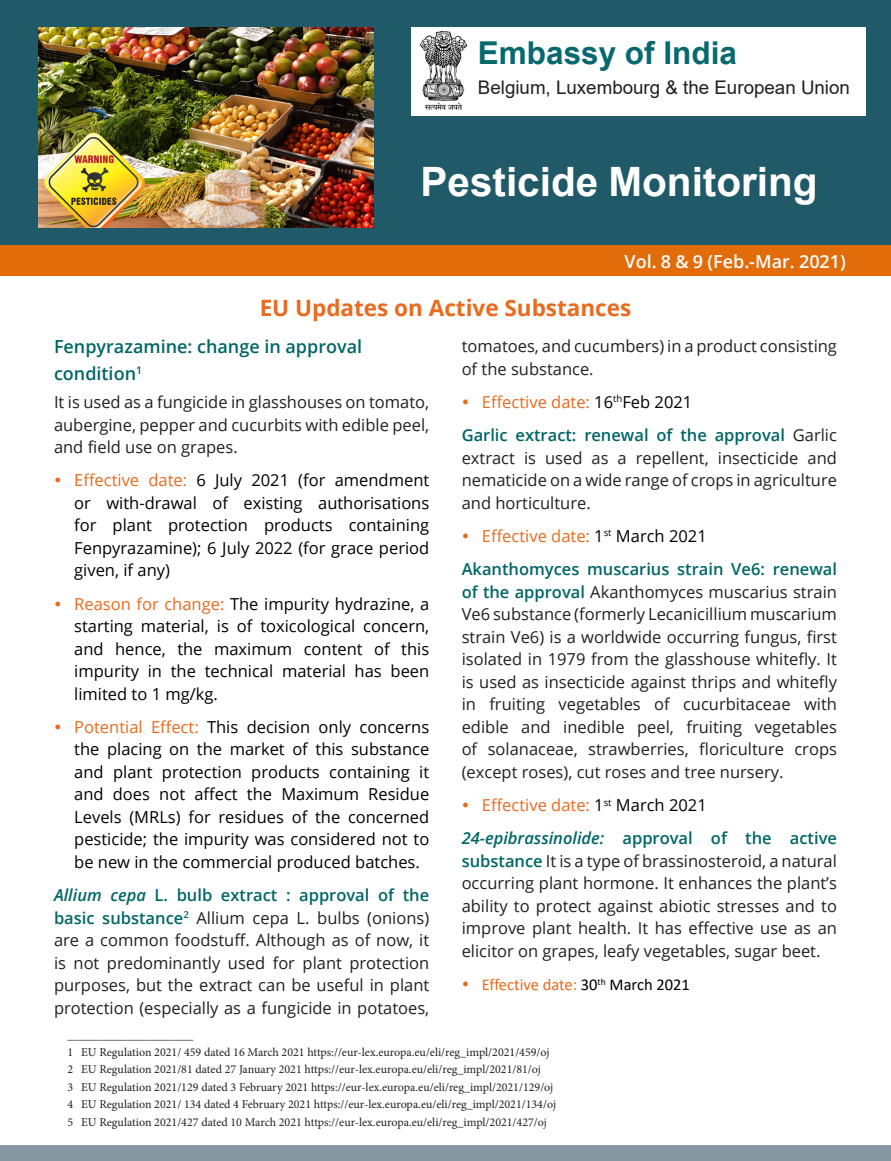
<style>
.page{position:relative;width:891px;height:1161px;background:#fff}
.page>*{position:absolute;margin:0;border:0;box-sizing:border-box;transform-origin:0 0}
.t1{font:700 40.5px "Arial";color:#fff}
.Heading{font:700 31.5px "Arial";color:#06696e}
.Main_Heading{font:700 22.5px "Open Sans";color:#e86b1f}
.t2{font:18.75px "Arial";color:#231f20}
.Heading-2{font:600 18px/27px "Open Sans";color:#066}
.t3{font:600 18px "Open Sans";color:#fff}
.Body_Text{font:16.5px/22.5px "Open Sans";color:#231f20;text-align:justify}
.t4{font:16.5px/22.5px "Open Sans";color:#000;text-align:justify}
.t5{font:16.5px "Open Sans";color:#e86b1f}
.t6{font:16.5px "Calibri";color:#e86b1f}
.Footnote{font:12px "Minion Pro";color:#231f20}
.s1{color:#e86b1f}
.s2{font-weight:600;font-style:italic;color:#066}
.s3{font-weight:600;color:#066}
.s4{color:#000}
</style>
<div class="page">
<div style="left:0;top:1145px;width:891px;height:16px;background:#8598a2"></div>
<div style="left:0;top:58px;width:891px;height:218px;background:#e36c0a"></div>
<div style="left:0;top:0;width:891px;height:245px;background:#205a68"></div>
<img style="left:38px;top:27px;width:336px;height:201px">
<div style="left:411px;top:27px;width:455px;height:89px;background:#fff"></div>
<img style="left:421px;top:32px;width:46px;height:78px">
<p class="Heading" style="left:478px;top:31px;width:261px">Embassy of India</p>
<p class="t2" style="left:478px;top:75px;width:374px">Belgium, Luxembourg &amp; the European Union</p>
<p class="t1" style="left:421px;top:154px;width:399px">Pesticide Monitoring</p>
<p class="t3" style="left:625px;top:249px;width:223px">Vol. 8 &amp; 9 (Feb.-Mar. 2021)</p>
<p class="Main_Heading" style="left:260px;top:292px;width:373px">EU Updates on Active Substances</p>
<p class="Heading-2" style="left:54px;top:333px;width:310px">Fenpyrazamine: change in approval condition<sup>1</sup></p>
<p class="Body_Text" style="left:54px;top:390px;width:377px">It is used as a fungicide in glasshouses on tomato, aubergine, pepper and cucurbits with edible peel, and field use on grapes.</p>
<p class="t4" style="left:74px;top:469px;width:357px"><span class="s1">Effective date:</span> 6 July 2021 (for amendment or with-drawal of existing authorisations for plant protection products containing Fenpyrazamine); 6 July 2022 (for grace period given, if any)</p>
<p class="t4" style="left:74px;top:592px;width:357px"><span class="s1">Reason for change:</span> The impurity hydrazine, a starting material, is of toxicological concern, and hence, the maximum content of this impurity in the technical material has been limited to 1 mg/kg.</p>
<p class="t4" style="left:74px;top:715px;width:357px"><span class="s1">Potential Effect:</span> This decision only concerns the placing on the market of this substance and plant protection products containing it and does not affect the Maximum Residue Levels (MRLs) for residues of the concerned pesticide; the impurity was considered not to be new in the commercial produced batches.</p>
<p class="Body_Text" style="left:54px;top:884px;width:377px"><span class="s2">Allium cepa</span> <span class="s3">L. bulb extract : approval of the basic substance</span><sup>2</sup> Allium cepa L. bulbs (onions) are a common foodstuff. Although as of now, it is not predominantly used for plant protection purposes, but the extract can be useful in plant protection (especially as a fungicide in potatoes,</p>
<p class="Body_Text" style="left:462px;top:334px;width:377px">tomatoes, and cucumbers) in a product consisting of the substance.</p>
<p class="t5" style="left:482px;top:391px;width:212px">Effective date: <span class="s4">16</span><sup>th</sup><span class="s4">Feb 2021</span></p>
<p class="Body_Text" style="left:462px;top:423px;width:377px"><span class="s3">Garlic extract: renewal of the approval</span> Garlic extract is used as a repellent, insecticide and nematicide on a wide range of crops in agriculture and horticulture.</p>
<p class="t5" style="left:482px;top:525px;width:226px">Effective date: <span class="s4">1</span><sup>st</sup> <span class="s4">March 2021</span></p>
<p class="Body_Text" style="left:462px;top:558px;width:377px"><span class="s3">Akanthomyces muscarius strain Ve6: renewal of the approval</span> Akanthomyces muscarius strain Ve6 substance (formerly Lecanicillium muscarium strain Ve6) is a worldwide occurring fungus, first isolated in 1979 from the glasshouse whitefly. It is used as insecticide against thrips and whitefly in fruiting vegetables of cucurbitaceae with edible and inedible peel, fruiting vegetables of solanaceae, strawberries, floriculture crops (except roses), cut roses and tree nursery.</p>
<p class="t5" style="left:482px;top:794px;width:226px">Effective date: <span class="s4">1</span><sup>st</sup> <span class="s4">March 2021</span></p>
<p class="Body_Text" style="left:462px;top:827px;width:377px"><span class="s2">24-epibrassinolide:</span> <span class="s3">approval of the active substance</span> It is a type of brassinosteroid, a natural occurring plant hormone. It enhances the plant’s ability to protect against abiotic stresses and to improve plant health. It has effective use as an elicitor on grapes, leafy vegetables, sugar beet.</p>
<p class="t6" style="left:482px;top:973px;width:209px">Effective date: <span class="s4">30</span><sup>th</sup> <span class="s4">March 2021</span></p>
<p class="Footnote" style="left:68px;top:1027px;width:127px">_____________________</p>
<p class="Footnote" style="left:68px;top:1044px;width:484px">1 EU Regulation 2021/ 459 dated 16 March 2021 https://eur-lex.europa.eu/eli/reg_impl/2021/459/oj</p>
<p class="Footnote" style="left:68px;top:1062px;width:475px">2 EU Regulation 2021/81 dated 27 January 2021 https://eur-lex.europa.eu/eli/reg_impl/2021/81/oj</p>
<p class="Footnote" style="left:68px;top:1079px;width:487px">3 EU Regulation 2021/129 dated 3 February 2021 https://eur-lex.europa.eu/eli/reg_impl/2021/129/oj</p>
<p class="Footnote" style="left:68px;top:1096px;width:490px">4 EU Regulation 2021/ 134 dated 4 February 2021 https://eur-lex.europa.eu/eli/reg_impl/2021/134/oj</p>
<p class="Footnote" style="left:68px;top:1114px;width:481px">5 EU Regulation 2021/427 dated 10 March 2021 https://eur-lex.europa.eu/eli/reg_impl/2021/427/oj</p>
</div>
